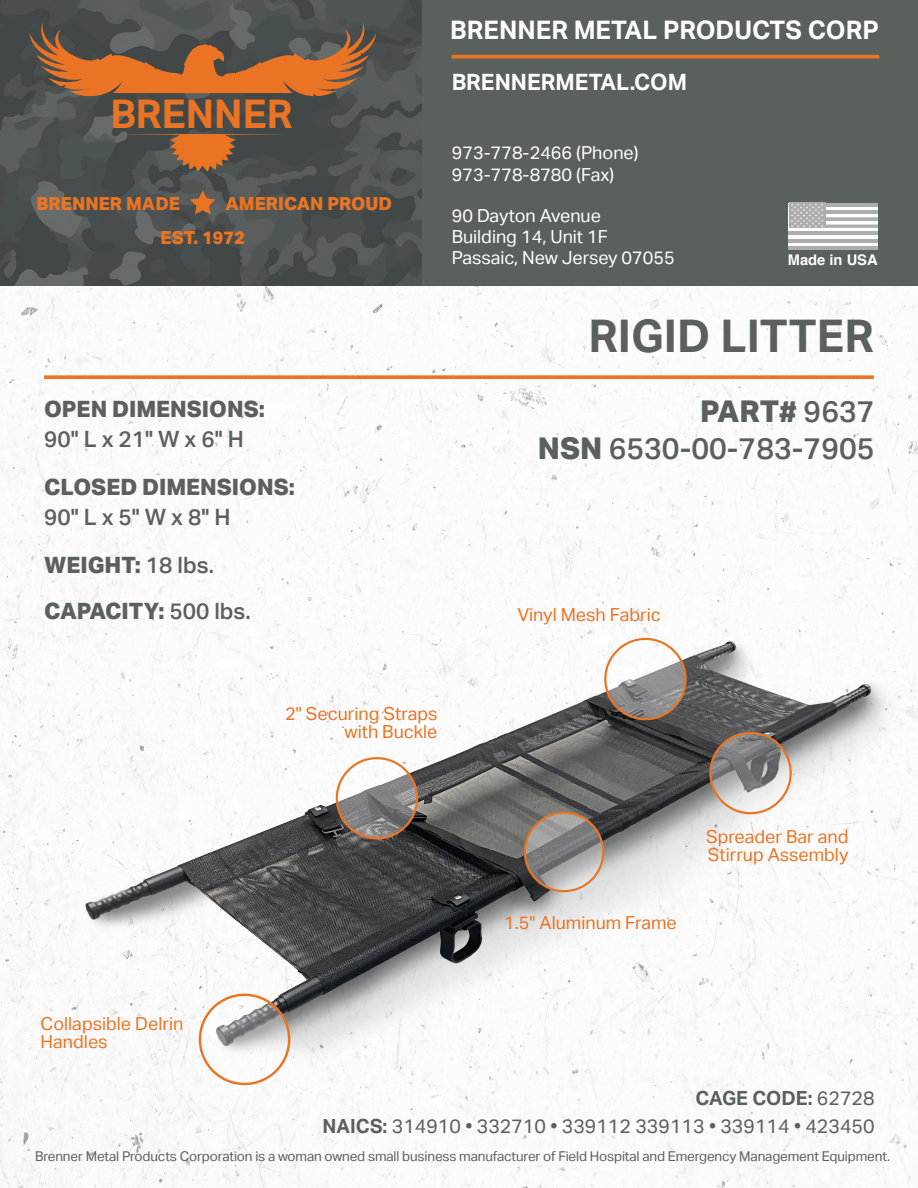
<style>
.page{position:relative;width:918px;height:1188px;background:#fff}
.page>*{position:absolute;margin:0;border:0;box-sizing:border-box;transform-origin:0 0}
.t1{font:700 45px "Aktiv Grotesk";color:#5a615d}
.t2{font:700 39.45px "Aktiv Grotesk";color:#ea7424}
.t3{font:500 30px "Aktiv Grotesk";color:#5a615d}
.t4{font:800 30px "Aktiv Grotesk";color:#5a615d}
.t5{font:700 25.5px "Aktiv Grotesk";color:#fff}
.t6{font:800 22.5px "Aktiv Grotesk";color:#5a615d}
.t7{font:500 22.5px "Aktiv Grotesk";color:#5a615d}
.t8{font:700 22.5px "Aktiv Grotesk";color:#fff}
.t9{font:19.5px "Aktiv Grotesk";color:#5a615d}
.t10{font:700 19.5px "Aktiv Grotesk";color:#5a615d}
.t11{font:18px/18px "Aktiv Grotesk";color:#e97524}
.t12{font:18px "Aktiv Grotesk";color:#fff}
.t13{font:800 18px "Aktiv Grotesk";color:#e97524}
.t14{font:700 14.7px "Helvetica";color:#fff}
.t15{font:13.5px "Aktiv Grotesk";letter-spacing:-.01em;color:#5a615d}
.s1{font-weight:500}
.s2{font-weight:800}
.s3{font-weight:400}
.s4{font-weight:700}
</style>
<div class="page">
<img style="left:0;top:285px;width:918px;height:903px">
<div style="left:0;top:0;width:918px;height:285px;background:#5a615d"></div>
<img style="left:0;top:0;width:421px;height:285px">
<svg style="left:29px;top:22px;width:347px;height:75px"></svg>
<svg style="left:113px;top:134px;width:179px;height:38px"></svg>
<svg style="left:190px;top:190px;width:25px;height:25px"></svg>
<svg style="left:789px;top:206px;width:89px;height:40px;background:#f1f1f1"></svg>
<hr style="left:825px;top:203px;width:53px;height:3px;background:#adadad">
<hr style="left:825px;top:210px;width:53px;height:4px;background:#adadad">
<svg style="left:825px;top:217px;width:53px;height:4px"></svg>
<hr style="left:825px;top:225px;width:53px;height:3px;background:#adadad">
<hr style="left:789px;top:232px;width:89px;height:3px;background:#adadad">
<hr style="left:789px;top:239px;width:89px;height:3px;background:#adadad">
<hr style="left:789px;top:246px;width:89px;height:4px;background:#adadad">
<div style="left:789px;top:203px;width:36px;height:25px;background:#adadad"></div>
<svg style="left:791px;top:204px;width:32px;height:23px"></svg>
<hr style="left:452px;top:55px;width:427px;height:3px;background:#e97524">
<svg style="left:44px;top:375px;width:830px;height:4px;background:#ea8037"></svg>
<img style="left:54px;top:615px;width:855px;height:460px">
<svg style="left:200px;top:995px;width:89px;height:89px"></svg>
<div style="left:199px;top:994px;width:91px;height:91px;border:2px solid #e97524;border-radius:50%"></div>
<svg style="left:605px;top:639px;width:81px;height:80px"></svg>
<div style="left:604px;top:638px;width:83px;height:82px;border:2px solid #e97524;border-radius:50%"></div>
<svg style="left:525px;top:813px;width:78px;height:78px;background:#9a9794"></svg>
<div style="left:524px;top:812px;width:80px;height:80px;border:2px solid #e97524;border-radius:50%"></div>
<svg style="left:337px;top:758px;width:80px;height:80px"></svg>
<div style="left:336px;top:757px;width:82px;height:83px;border:2px solid #e97524;border-radius:50%"></div>
<svg style="left:710px;top:733px;width:81px;height:80px;background:#a5a09e"></svg>
<div style="left:709px;top:732px;width:83px;height:82px;border:2px solid #e97524;border-radius:50%"></div>
<p class="t2" style="left:110px;top:89px;width:184px">BRENNER</p>
<p class="t13" style="left:37px;top:193px;width:145px">BRENNER MADE</p>
<p class="t13" style="left:225px;top:193px;width:168px">AMERICAN PROUD</p>
<p class="t13" style="left:161px;top:227px;width:86px">EST. 1972</p>
<p class="t5" style="left:450px;top:16px;width:430px">BRENNER METAL PRODUCTS CORP</p>
<p class="t8" style="left:452px;top:69px;width:237px">BRENNERMETAL.COM</p>
<p class="t12" style="left:452px;top:142px;width:188px">973-778-2466 (Phone)</p>
<p class="t12" style="left:452px;top:164px;width:164px">973-778-8780 (Fax)</p>
<p class="t12" style="left:452px;top:205px;width:151px">90 Dayton Avenue</p>
<p class="t12" style="left:452px;top:226px;width:158px">Building 14, Unit 1F</p>
<p class="t12" style="left:452px;top:247px;width:225px">Passaic, New Jersey 07055</p>
<p class="t14" style="left:788px;top:248px;width:91px">Made in USA</p>
<p class="t1" style="left:589px;top:310px;width:287px">RIGID LITTER</p>
<p class="t6" style="left:44px;top:396px;width:222px">OPEN DIMENSIONS:</p>
<p class="t7" style="left:44px;top:426px;width:201px">90" L x 21" W x 6" H</p>
<p class="t6" style="left:44px;top:474px;width:252px">CLOSED DIMENSIONS:</p>
<p class="t7" style="left:44px;top:504px;width:188px">90" L x 5" W x 8" H</p>
<p class="t6" style="left:44px;top:552px;width:171px">WEIGHT: <span class="s1">18 lbs.</span></p>
<p class="t6" style="left:44px;top:598px;width:208px">CAPACITY: <span class="s1">500 lbs.</span></p>
<p class="t11" style="left:517px;top:605px;width:145px">Vinyl Mesh Fabric</p>
<p class="t4" style="left:700px;top:394px;width:176px">PART# <span class="s1">9637</span></p>
<p class="t3" style="left:538px;top:431px;width:338px"><span class="s2">NSN</span> 6530-00-783-7905</p>
<p class="t11" style="left:41px;top:1015px;width:144px">Collapsible Delrin<br>Handles</p>
<p class="t11" style="left:285px;top:705px;width:154px">2" Securing Straps</p>
<p class="t11" style="left:345px;top:723px;width:95px">with Buckle</p>
<p class="t11" style="left:504px;top:913px;width:174px">1.5" Aluminum Frame</p>
<p class="t11" style="left:706px;top:828px;width:144px">Spreader Bar and<br>Stirrup Assembly</p>
<p class="t10" style="left:696px;top:1087px;width:181px">CAGE CODE: <span class="s3">62728</span></p>
<p class="t9" style="left:322px;top:1115px;width:554px"><span class="s4">NAICS:</span> 314910 • 332710 • 339112 339113 • 339114 • 423450</p>
<p class="t15" style="left:35px;top:1149px;width:857px">Brenner Metal Products Corporation is a woman owned small business manufacturer of Field Hospital and Emergency Management Equipment.</p>
</div>
